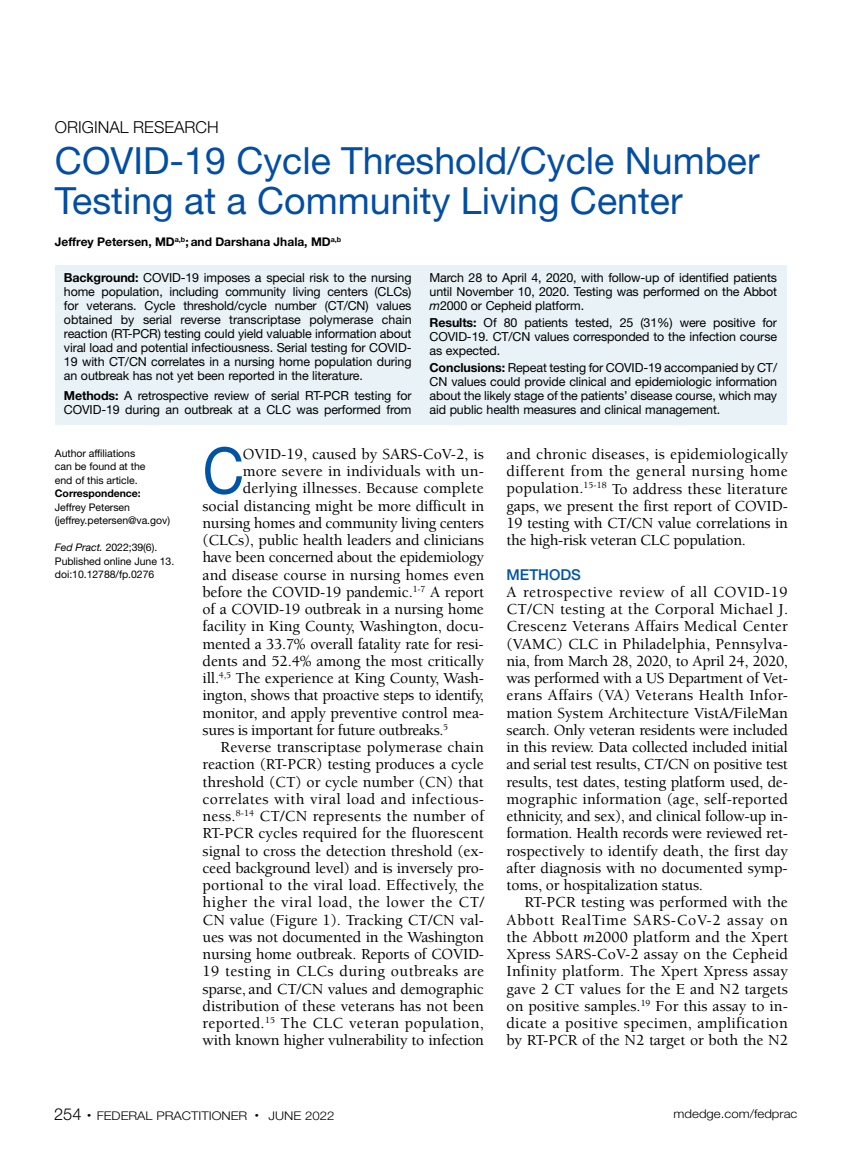
<style>
.page{position:relative;width:851px;height:1161px;background:#fff}
.page>*{position:absolute;margin:0;border:0;box-sizing:border-box;transform-origin:0 0}
.t1{font:64.05px "Helvetica Neue LT Std";color:#0054a6;scale:.9 1}
.t2{font:37.5px/40.5px "Helvetica Neue LT Std";color:#034ea2}
.t3{font:300 16.5px "Helvetica Neue LT Std";color:#000}
.t4{font:500 15.75px/17.2px "Berkeley Std";letter-spacing:-.005em;color:#000;text-align:justify}
.t5{font:500 15.75px "Berkeley Std";letter-spacing:-.025em;color:#000}
.t6{font:500 15.75px "Berkeley Std";letter-spacing:.02em;color:#000}
.t7{font:500 15.75px "Berkeley Std";letter-spacing:.015em;color:#000}
.t8{font:500 15.75px "Berkeley Std";letter-spacing:.03em;color:#000}
.t9{font:500 15.75px "Berkeley Std";letter-spacing:.025em;color:#000}
.t10{font:500 15px "Helvetica Neue LT Std";color:#0054a6}
.t11{font:12.45px/14px "Helvetica Neue LT Std";letter-spacing:-.01em;color:#000;text-align:justify}
.t12{font:300 12px "Helvetica Neue LT Std";color:#000;scale:1.1 1}
.t13{font:700 12px "Helvetica Neue LT Std";color:#000}
.t14{font:10.5px/13.5px "Helvetica Neue LT Std";letter-spacing:-.005em;color:#000}
.t15{font:700 10.5px "Helvetica Neue LT Std";letter-spacing:-.005em;color:#000}
.s1{font-weight:700}
.s2{font-style:italic}
.s3{font-weight:400;font-style:italic}
.s4{font-size:16.5px}
</style>
<div class="page">
<div style="left:55px;top:266px;width:731px;height:159px;background:#e9f2f7"></div>
<p class="t3" style="left:55px;top:117px;width:165px">ORIGINAL RESEARCH</p>
<h2 class="t2" style="left:55px;top:140px;width:706px">COVID-19 Cycle Threshold/Cycle Number<br>Testing at a Community Living Center</h2>
<p class="t13" style="left:55px;top:234px;width:288px">Jeffrey Petersen, MD<sup>a,b</sup>; and Darshana Jhala, MD<sup>a,b</sup></p>
<p class="t11" style="left:64px;top:271px;width:349px"><span class="s1">Background:</span> COVID-19 imposes a special risk to the nursing home population, including community living centers (CLCs) for veterans. Cycle threshold/cycle number (CT/CN) values obtained by serial reverse transcriptase polymerase chain reaction (RT-PCR) testing could yield valuable information about viral load and potential infectiousness. Serial testing for COVID-19 with CT/CN correlates in a nursing home population during an outbreak has not yet been reported in the literature.</p>
<p class="t11" style="left:64px;top:388px;width:349px"><span class="s1">Methods:</span> A retrospective review of serial RT-PCR testing for<br>COVID-19 during an outbreak at a CLC was performed from</p>
<p class="t11" style="left:429px;top:271px;width:349px">March 28 to April 4, 2020, with follow-up of identified patients until November 10, 2020. Testing was performed on the Abbot <span class="s2">m</span>2000 or Cepheid platform.</p>
<p class="t11" style="left:429px;top:316px;width:349px"><span class="s1">Results:</span> Of 80 patients tested, 25 (31%) were positive for COVID-19. CT/CN values corresponded to the infection course as expected.</p>
<p class="t11" style="left:429px;top:361px;width:349px"><span class="s1">Conclusions:</span> Repeat testing for COVID-19 accompanied by CT/ CN values could provide clinical and epidemiologic information about the likely stage of the patients’ disease course, which may aid public health measures and clinical management.</p>
<p class="t14" style="left:55px;top:446px;width:92px">Author affiliations can be found at the end of this article.</p>
<p class="t15" style="left:55px;top:487px;width:87px">Correspondence:</p>
<p class="t14" style="left:55px;top:500px;width:117px">Jeffrey Petersen (jeffrey.petersen@va.gov)</p>
<p class="t14" style="left:55px;top:540px;width:121px"><span class="s2">Fed Pract.</span> 2022;39(6).<br>Published online June 13. doi:10.12788/fp.0276</p>
<h1 class="t1" style="left:202px;top:433px;width:48px">C</h1>
<p class="t4" style="left:243px;top:446px;width:242px">OVID-19, caused by SARS-CoV-2, is</p>
<p class="t4" style="left:243px;top:463px;width:243px">more severe in individuals with un-</p>
<p class="t4" style="left:243px;top:480px;width:243px">derlying illnesses. Because complete</p>
<p class="t4" style="left:202px;top:497px;width:283px">social distancing might be more difficult in</p>
<p class="t5" style="left:202px;top:515px;width:283px">nursing homes and community living centers</p>
<p class="t4" style="left:202px;top:532px;width:283px">(CLCs), public health leaders and clinicians</p>
<p class="t5" style="left:202px;top:549px;width:283px">have been concerned about the epidemiology</p>
<p class="t4" style="left:202px;top:566px;width:283px">and disease course in nursing homes even</p>
<p class="t4" style="left:202px;top:584px;width:283px">before the COVID-19 pandemic.<sup>1-7</sup> A report</p>
<p class="t4" style="left:202px;top:601px;width:283px">of a COVID-19 outbreak in a nursing home</p>
<p class="t4" style="left:202px;top:618px;width:283px">facility in King County, Washington, docu-</p>
<p class="t4" style="left:202px;top:635px;width:283px">mented a 33.7% overall fatality rate for resi-</p>
<p class="t4" style="left:202px;top:653px;width:283px">dents and 52.4% among the most critically</p>
<p class="t4" style="left:202px;top:670px;width:283px">ill.<sup>4,5</sup> The experience at King County, Wash-</p>
<p class="t5" style="left:203px;top:687px;width:283px">ington, shows that proactive steps to identify,</p>
<p class="t4" style="left:203px;top:704px;width:283px">monitor, and apply preventive control mea-</p>
<p class="t5" style="left:203px;top:722px;width:247px">sures is important for future outbreaks.<sup>5</sup></p>
<p class="t4" style="left:221px;top:739px;width:265px">Reverse transcriptase polymerase chain</p>
<p class="t4" style="left:203px;top:756px;width:283px">reaction (RT-PCR) testing produces a cycle</p>
<p class="t4" style="left:203px;top:773px;width:283px">threshold (CT) or cycle number (CN) that</p>
<p class="t6" style="left:203px;top:791px;width:283px">correlates with viral load and infectious-</p>
<p class="t7" style="left:203px;top:808px;width:283px">ness.<sup>8-14</sup> CT/CN represents the number of</p>
<p class="t4" style="left:202px;top:825px;width:283px">RT-PCR cycles required for the fluorescent</p>
<p class="t4" style="left:202px;top:842px;width:283px">signal to cross the detection threshold (ex-</p>
<p class="t4" style="left:202px;top:860px;width:283px">ceed background level) and is inversely pro-</p>
<p class="t4" style="left:202px;top:877px;width:283px">portional to the viral load. Effectively, the</p>
<p class="t8" style="left:202px;top:894px;width:283px">higher the viral load, the lower the CT/</p>
<p class="t4" style="left:202px;top:911px;width:283px">CN value (Figure 1). Tracking CT/CN val-</p>
<p class="t4" style="left:202px;top:929px;width:283px">ues was not documented in the Washington</p>
<p class="t4" style="left:202px;top:946px;width:283px">nursing home outbreak. Reports of COVID-</p>
<p class="t9" style="left:202px;top:963px;width:283px">19 testing in CLCs during outbreaks are</p>
<p class="t4" style="left:202px;top:980px;width:283px">sparse, and CT/CN values and demographic</p>
<p class="t4" style="left:202px;top:998px;width:282px">distribution of these veterans has not been</p>
<p class="t6" style="left:202px;top:1015px;width:283px">reported.<sup>15</sup> The CLC veteran population,</p>
<p class="t4" style="left:202px;top:1032px;width:283px">with known higher vulnerability to infection</p>
<p class="t4" style="left:506px;top:446px;width:283px">and chronic diseases, is epidemiologically different from the general nursing home population.<sup>15-18</sup> To address these literature gaps, we present the first report of COVID-19 testing with CT/CN value correlations in the high-risk veteran CLC population.</p>
<p class="t10" style="left:506px;top:565px;width:76px">METHODS</p>
<p class="t4" style="left:506px;top:584px;width:283px">A retrospective review of all COVID-19<br>CT/CN testing at the Corporal Michael J.<br>Crescenz Veterans Affairs Medical Center (VAMC) CLC in Philadelphia, Pennsylva&shy;nia, from March 28, 2020, to April 24, 2020, was performed with a US Department of Vet&shy;erans Affairs (VA) Veterans Health Infor&shy;mation System Architecture VistA/FileMan search. Only veteran residents were included in this review. Data collected included initial and serial test results, CT/CN on positive test results, test dates, testing platform used, de&shy;mographic information (age, self-reported ethnicity, and sex), and clinical follow-up in&shy;formation. Health records were reviewed ret&shy;rospectively to identify death, the first day after diagnosis with no documented symp&shy;toms, or hospitalization status.</p>
<p class="t4" style="left:506px;top:894px;width:283px;text-indent:18px">RT-PCR testing was performed with the Abbott RealTime SARS-CoV-2 assay on the Abbott <span class="s3">m</span>2000 platform and the Xpert Xpress SARS-CoV-2 assay on the Cepheid Infinity platform. The Xpert Xpress assay gave 2 CT values for the E and N2 targets on positive samples.<sup>19</sup> For this assay to in&shy;dicate a positive specimen, amplification by RT-PCR of the N2 target or both the N2</p>
<p class="t12" style="left:54px;top:1108px;width:256px"><span class="s4">254</span> <sup>•</sup> FEDERAL PRACTITIONER <sup>•</sup> JUNE 2022</p>
<p class="t12" style="left:673px;top:1107px;width:114px">mdedge.com/fedprac</p>
</div>
